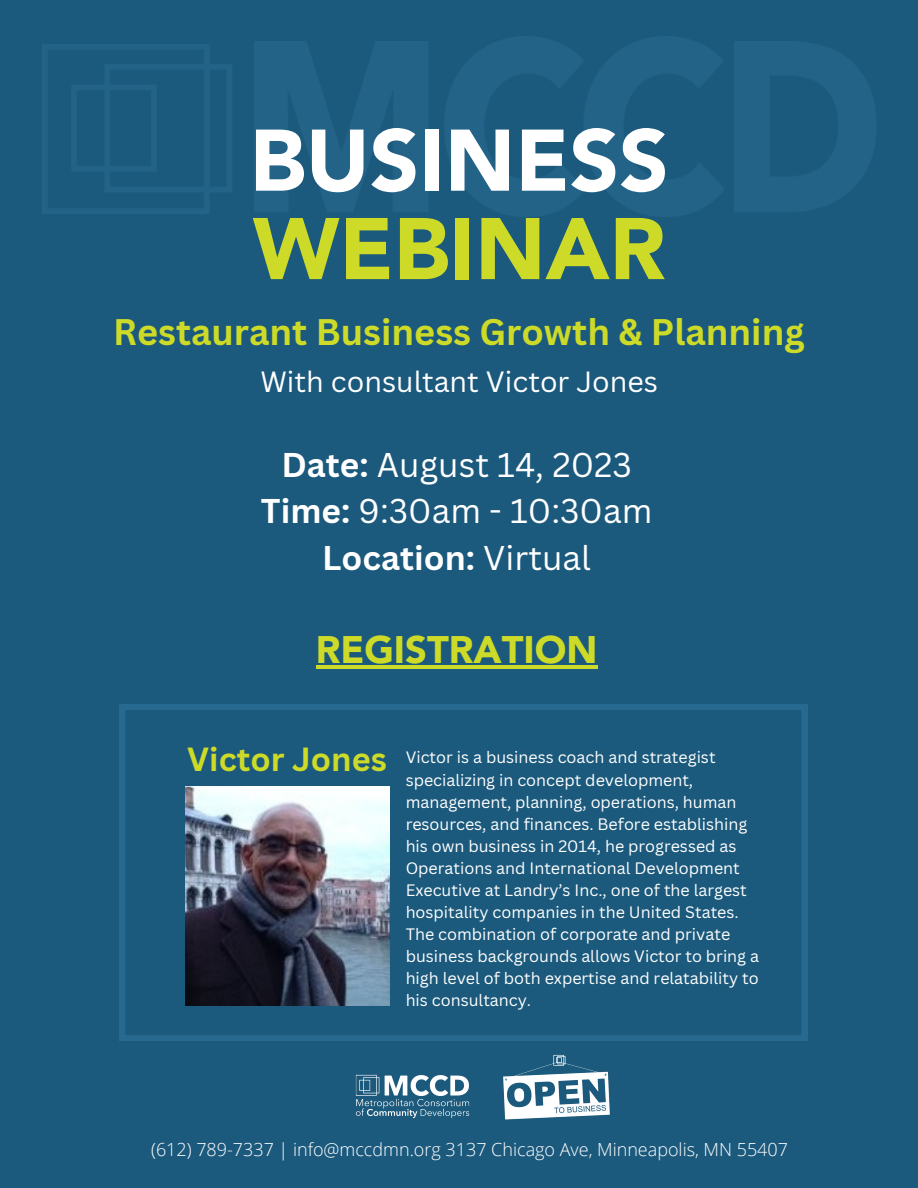
<style>
.page{position:relative;width:918px;height:1188px;background:#1c5a7d}
.page>*{position:absolute;margin:0;border:0;box-sizing:border-box;transform-origin:0 0}
.t1{font:900 86.4px "Avenir LT Std";color:#fff}
.t2{font:900 86.4px "Avenir LT Std";color:#cddb28}
.t3{font:900 38.1px "Avenir LT Std";color:#cddb28}
.t4{font:700 36px "Canva Sans";color:#cddb28}
.t5{font:33.45px "Canva Sans";color:#fff}
.t6{font:700 33.45px "Canva Sans";color:#fff}
.t7{font:700 32.55px "Canva Sans";color:#cddb28}
.t8{font:28.5px "Canva Sans";color:#fff}
.t9{font:300 18px "Open Sans";color:#fff}
.t10{font:16.05px/22px "Canva Sans";color:#fff}
.s1{font-weight:700}
.s2{font-weight:400}
</style>
<div class="page">
<svg style="left:120px;top:704px;width:687px;height:337px"></svg>
<img style="left:185px;top:786px;width:204px;height:220px">
<img style="left:355px;top:1074px;width:115px;height:45px">
<img style="left:503px;top:1055px;width:107px;height:65px">
<hr style="left:316px;top:665px;width:282px;height:4px;background:#cddb28">
<p class="t1" style="left:250px;top:125px;width:420px">BUSINESS</p>
<p class="t2" style="left:253px;top:214px;width:414px">WEBINAR</p>
<p class="t4" style="left:113px;top:306px;width:693px">Restaurant Business Growth &amp; Planning</p>
<p class="t8" style="left:260px;top:361px;width:399px">With consultant Victor Jones</p>
<p class="t5" style="left:281px;top:442px;width:352px"><span class="s1">Date:</span> August 14, 2023</p>
<p class="t5" style="left:261px;top:488px;width:393px"><span class="s1">Time:</span> 9:30am - 10:30am</p>
<p class="t6" style="left:322px;top:534px;width:270px">Location: <span class="s2">Virtual</span></p>
<p class="t3" style="left:316px;top:634px;width:283px">REGISTRATION</p>
<p class="t7" style="left:187px;top:737px;width:201px">Victor Jones</p>
<p class="t10" style="left:406px;top:746px;width:355px">Victor is a business coach and strategist specializing in concept development, management, planning, operations, human resources, and finances. Before establishing his own business in 2014, he progressed as Operations and International Development Executive at Landry’s Inc., one of the largest hospitality companies in the United States.<br>The combination of corporate and private business backgrounds allows Victor to bring a high level of both expertise and relatability to his consultancy.</p>
<p class="t9" style="left:151px;top:1136px;width:638px">(612) 789-7337 | info@mccdmn.org 3137 Chicago Ave, Minneapolis, MN 55407</p>
</div>
